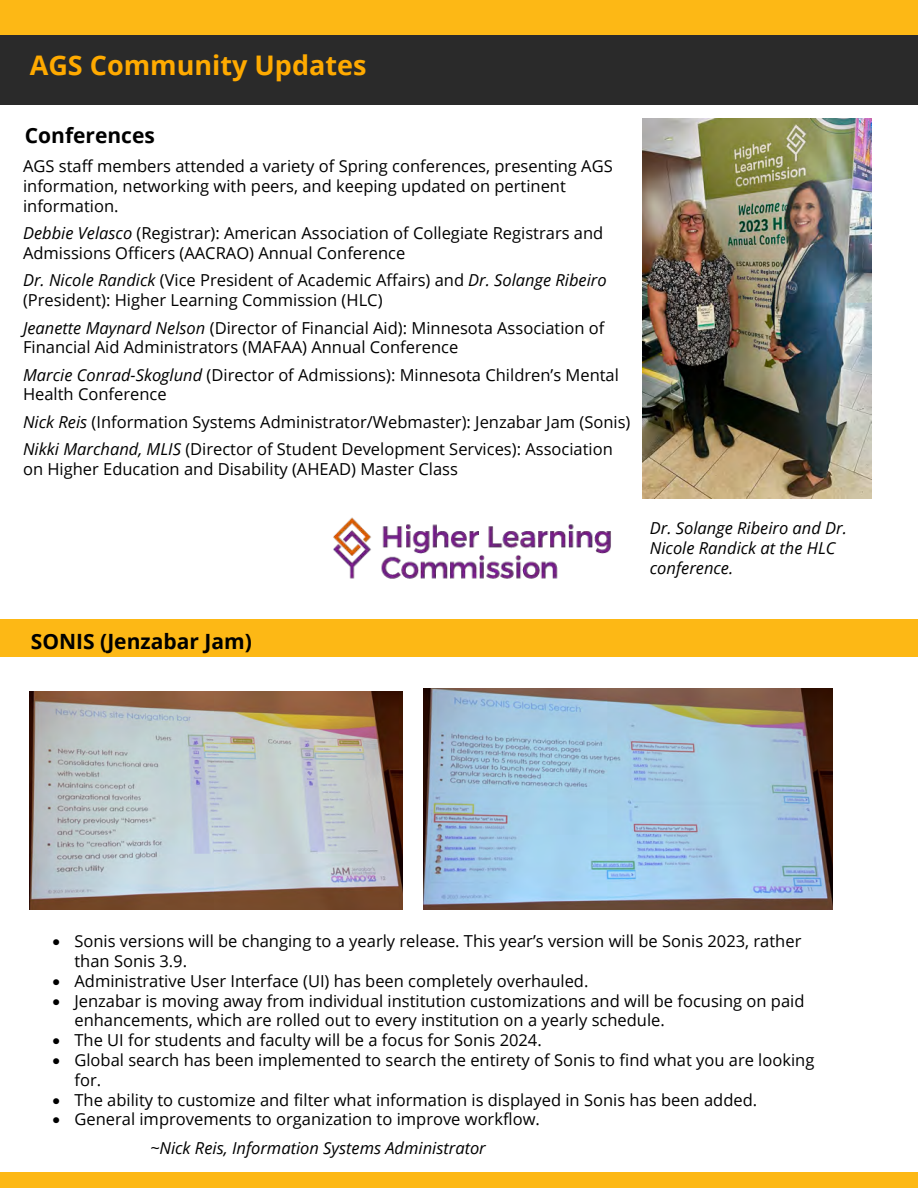
<style>
.page{position:relative;width:918px;height:1188px;background:#fff}
.page>*{position:absolute;margin:0;border:0;box-sizing:border-box;transform-origin:0 0}
.t1{font:700 27px "Open Sans";color:#fa0}
.t2{font:700 21px "Open Sans";color:#000}
.t3{font:16.5px/19.8px "Open Sans";color:#000}
.t4{font:italic 16.5px/19.8px "Open Sans";color:#000}
.s1{font-style:italic}
</style>
<div class="page">
<div style="left:0;top:0;width:917px;height:105px;background:#2a2a2a"></div>
<div style="left:0;top:1172px;width:918px;height:16px;background:#fdb815"></div>
<div style="left:1px;top:0;width:916px;height:35px;background:#fdb815"></div>
<img style="left:30px;top:692px;width:372px;height:218px">
<img style="left:423px;top:688px;width:409px;height:222px">
<div style="left:1px;top:619px;width:916px;height:37px;background:#fdb815"></div>
<img style="left:643px;top:118px;width:229px;height:380px">
<img style="left:333px;top:517px;width:278px;height:62px">
<h1 class="t1" style="left:30px;top:46px;width:338px">AGS Community Updates</h1>
<p class="t2" style="left:25px;top:121px;width:132px">Conferences</p>
<p class="t3" style="left:23px;top:156px;width:591px">AGS staff members attended a variety of Spring conferences, presenting AGS information, networking with peers, and keeping updated on pertinent information.</p>
<p class="t3" style="left:23px;top:223px;width:582px"><span class="s1">Debbie Velasco</span> (Registrar): American Association of Collegiate Registrars and<br>Admissions Officers (AACRAO) Annual Conference</p>
<p class="t3" style="left:23px;top:270px;width:585px"><span class="s1">Dr. Nicole Randick</span> (Vice President of Academic Affairs) and <span class="s1">Dr. Solange Ribeiro </span>(President): Higher Learning Commission (HLC)</p>
<p class="t3" style="left:23px;top:317px;width:583px"><span class="s1">Jeanette Maynard Nelson</span> (Director of Financial Aid): Minnesota Association of<br>Financial Aid Administrators (MAFAA) Annual Conference</p>
<p class="t3" style="left:23px;top:364px;width:597px"><span class="s1">Marcie Conrad-Skoglund</span> (Director of Admissions): Minnesota Children’s Mental<br>Health Conference</p>
<p class="t3" style="left:23px;top:408px;width:609px;line-height:27.3px"><span class="s1">Nick Reis</span> (Information Systems Administrator/Webmaster): Jenzabar Jam (Sonis)<br><span class="s1">Nikki Marchand, MLIS</span> (Director of Student Development Services): Association</p>
<p class="t3" style="left:23px;top:458px;width:436px">on Higher Education and Disability (AHEAD) Master Class</p>
<p class="t4" style="left:650px;top:518px;width:199px">Dr. Solange Ribeiro and Dr.<br>Nicole Randick at the HLC conference.</p>
<p class="t2" style="left:31px;top:626px;width:222px">SONIS (Jenzabar Jam)</p>
<p class="t3" style="left:74px;top:931px;width:728px;text-indent:-22px">• Sonis versions will be changing to a yearly release. This year’s version will be Sonis 2023, rather than Sonis 3.9.</p>
<p class="t3" style="left:52px;top:970px;width:538px">• Administrative User Interface (UI) has been completely overhauled.</p>
<p class="t3" style="left:74px;top:990px;width:732px;text-indent:-22px">• Jenzabar is moving away from individual institution customizations and will be focusing on paid enhancements, which are rolled out to every institution on a yearly schedule.</p>
<p class="t3" style="left:52px;top:1030px;width:491px">• The UI for students and faculty will be a focus for Sonis 2024.</p>
<p class="t3" style="left:74px;top:1050px;width:741px;text-indent:-22px">• Global search has been implemented to search the entirety of Sonis to find what you are looking for.</p>
<p class="t3" style="left:52px;top:1089px;width:706px">• The ability to customize and filter what information is displayed in Sonis has been added.</p>
<p class="t3" style="left:52px;top:1109px;width:489px">• General improvements to organization to improve workflow.</p>
<p class="t4" style="left:150px;top:1137px;width:337px">~Nick Reis, Information Systems Administrator</p>
</div>
